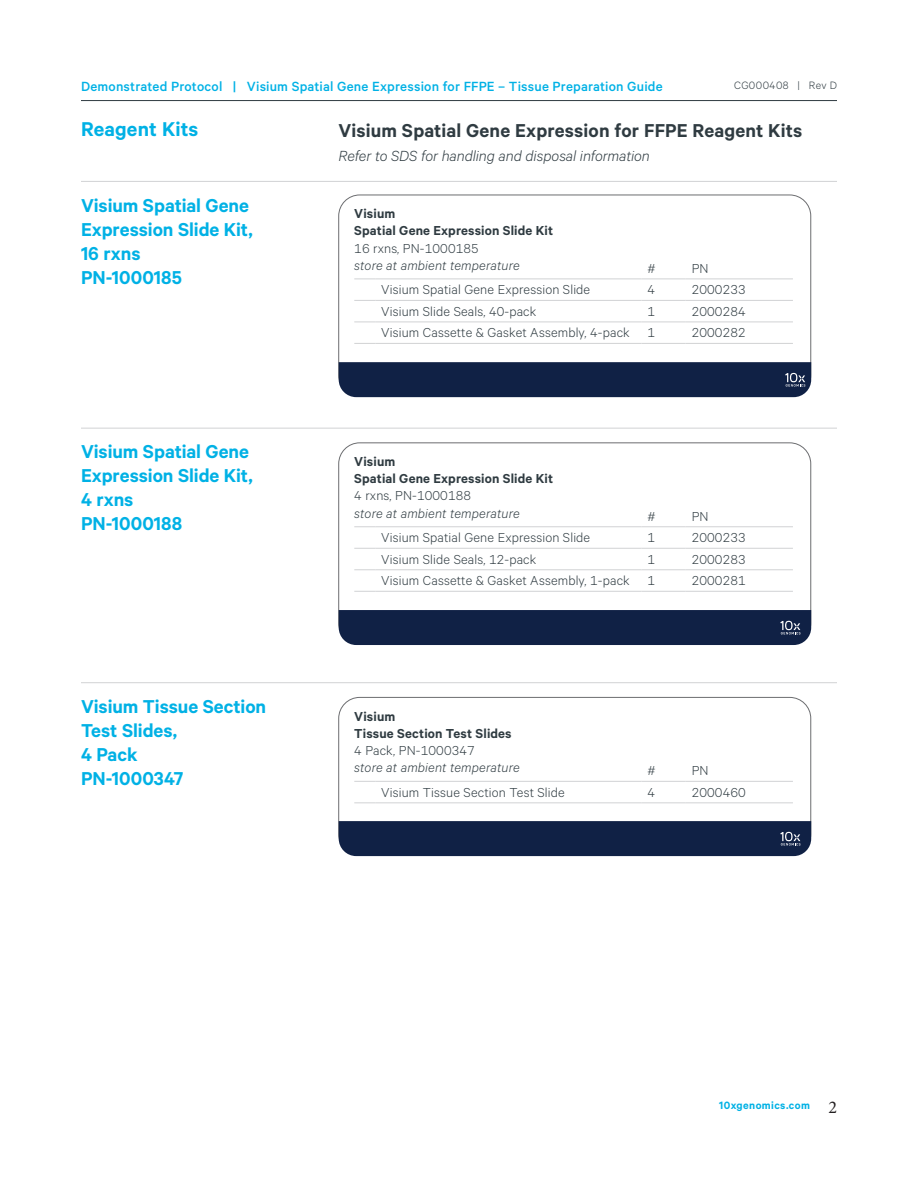
<style>
.page{position:relative;width:918px;height:1188px;background:#fff}
.page>*{position:absolute;margin:0;border:0;box-sizing:border-box;transform-origin:0 0}
.Section_Header_TOC{font:600 22.5px "Calibre";letter-spacing:.005em;color:#00b1e5}
.Section_Header_w_R{font:600 21px/24px "Calibre";letter-spacing:-.005em;color:#00b1e5}
.Section_Subheader{font:600 21px "Calibre";letter-spacing:.005em;color:#2f3b41}
.t1{font:18px "Minion Pro";color:#231f20}
.Italic_description{font:italic 300 16.5px "Calibre";letter-spacing:-.005em;color:#2f3b41}
.t2{font:500 15px "Calibre";letter-spacing:.01em;color:#00b1e5}
.Reagent_Table_Body{font:300 14.7px "Calibre";letter-spacing:.01em;color:#2f3b41}
.Reagent_Table_Body-2{font:600 14.7px/17.2px "Calibre";letter-spacing:.01em;color:#2f3b41}
.Reagent_Table_Body-3{font:italic 300 14.7px/17.2px "Calibre";letter-spacing:.01em;color:#2f3b41}
.t3{font:600 12px "Calibre";letter-spacing:.035em;color:#00b1e5}
.t4{font:300 12px "Calibre";letter-spacing:.035em;color:#2f3b41}
.s1{font-weight:300}
.s2{font-weight:300;font-style:italic}
.s3{font-weight:600;font-style:normal}
.s4{font-style:normal}
</style>
<div class="page">
<hr style="left:81px;top:100px;width:756px;height:1px;background:#2f3b41">
<hr style="left:81px;top:181px;width:756px;height:1px;background:#d1d2d4">
<svg style="left:354px;top:300px;width:21px;height:1px"></svg>
<hr style="left:375px;top:300px;width:266px;height:1px;background:#d1d2d4">
<hr style="left:641px;top:300px;width:45px;height:1px;background:#d1d2d4">
<hr style="left:686px;top:300px;width:107px;height:1px;background:#d1d2d4">
<svg style="left:354px;top:322px;width:21px;height:1px"></svg>
<hr style="left:375px;top:322px;width:266px;height:1px;background:#d1d2d4">
<hr style="left:641px;top:322px;width:45px;height:1px;background:#d1d2d4">
<hr style="left:686px;top:322px;width:107px;height:1px;background:#d1d2d4">
<svg style="left:354px;top:343px;width:21px;height:1px"></svg>
<hr style="left:375px;top:343px;width:266px;height:1px;background:#d1d2d4">
<hr style="left:641px;top:343px;width:45px;height:1px;background:#d1d2d4">
<hr style="left:686px;top:343px;width:107px;height:1px;background:#d1d2d4">
<svg style="left:354px;top:279px;width:21px;height:1px"></svg>
<hr style="left:375px;top:279px;width:266px;height:1px;background:#d1d2d4">
<hr style="left:641px;top:279px;width:45px;height:1px;background:#d1d2d4">
<hr style="left:686px;top:279px;width:107px;height:1px;background:#d1d2d4">
<div style="left:339px;top:362px;width:472px;height:35px;background:#102145"></div>
<hr style="left:81px;top:428px;width:756px;height:1px;background:#d1d2d4">
<svg style="left:354px;top:548px;width:21px;height:1px"></svg>
<hr style="left:375px;top:548px;width:266px;height:1px;background:#d1d2d4">
<hr style="left:641px;top:548px;width:45px;height:1px;background:#d1d2d4">
<hr style="left:686px;top:548px;width:107px;height:1px;background:#d1d2d4">
<svg style="left:355px;top:570px;width:20px;height:1px"></svg>
<hr style="left:375px;top:570px;width:266px;height:1px;background:#d1d2d4">
<hr style="left:641px;top:570px;width:45px;height:1px;background:#d1d2d4">
<hr style="left:686px;top:570px;width:107px;height:1px;background:#d1d2d4">
<svg style="left:354px;top:591px;width:21px;height:1px"></svg>
<hr style="left:375px;top:591px;width:266px;height:1px;background:#d1d2d4">
<hr style="left:641px;top:591px;width:45px;height:1px;background:#d1d2d4">
<hr style="left:686px;top:591px;width:107px;height:1px;background:#d1d2d4">
<svg style="left:355px;top:527px;width:20px;height:1px"></svg>
<hr style="left:375px;top:527px;width:266px;height:1px;background:#d1d2d4">
<hr style="left:641px;top:527px;width:45px;height:1px;background:#d1d2d4">
<hr style="left:686px;top:527px;width:107px;height:1px;background:#d1d2d4">
<div style="left:339px;top:610px;width:472px;height:35px;background:#102145"></div>
<hr style="left:81px;top:682px;width:756px;height:1px;background:#d1d2d4">
<svg style="left:354px;top:803px;width:21px;height:1px"></svg>
<hr style="left:375px;top:803px;width:266px;height:1px;background:#d1d2d4">
<hr style="left:641px;top:803px;width:45px;height:1px;background:#d1d2d4">
<hr style="left:686px;top:803px;width:107px;height:1px;background:#d1d2d4">
<svg style="left:354px;top:781px;width:21px;height:1px"></svg>
<hr style="left:375px;top:781px;width:266px;height:1px;background:#d1d2d4">
<hr style="left:641px;top:781px;width:45px;height:1px;background:#d1d2d4">
<hr style="left:686px;top:781px;width:107px;height:1px;background:#d1d2d4">
<div style="left:339px;top:821px;width:472px;height:35px;background:#102145"></div>
<p class="t2" style="left:81px;top:77px;width:583px">Demonstrated Protocol | Visium Spatial Gene Expression for FFPE – Tissue Preparation Guide</p>
<p class="t4" style="left:734px;top:78px;width:104px">CG000408 | Rev D</p>
<p class="Section_Header_TOC" style="left:81px;top:115px;width:119px">Reagent Kits</p>
<p class="Section_Header_w_R" style="left:81px;top:192px;width:173px">Visium Spatial Gene<br>Expression Slide Kit,<br>16 rxns<br>PN-1000185</p>
<p class="Section_Header_w_R" style="left:81px;top:439px;width:173px">Visium Spatial Gene<br>Expression Slide Kit,<br>4 rxns<br>PN-1000188</p>
<p class="Section_Header_w_R" style="left:81px;top:694px;width:187px">Visium Tissue Section<br>Test Slides,<br>4 Pack<br>PN-1000347</p>
<p class="Section_Subheader" style="left:338px;top:118px;width:465px">Visium Spatial Gene Expression for FFPE Reagent Kits</p>
<p class="Italic_description" style="left:338px;top:146px;width:313px">Refer to SDS for handling and disposal information</p>
<p class="Reagent_Table_Body-2" style="left:354px;top:204px;width:43px">Visium</p>
<p class="Reagent_Table_Body-2" style="left:354px;top:222px;width:200px">Spatial Gene Expression Slide Kit<br><span class="s1">16 rxns, PN-1000185<br></span><span class="s2">store at ambient temperature</span></p>
<p class="Reagent_Table_Body" style="left:647px;top:260px;width:10px">#</p>
<p class="Reagent_Table_Body" style="left:692px;top:260px;width:18px">PN</p>
<p class="Reagent_Table_Body" style="left:381px;top:281px;width:210px">Visium Spatial Gene Expression Slide</p>
<p class="Reagent_Table_Body" style="left:647px;top:281px;width:9px">4</p>
<p class="Reagent_Table_Body" style="left:692px;top:281px;width:56px">2000233</p>
<p class="Reagent_Table_Body" style="left:381px;top:303px;width:157px">Visium Slide Seals, 40-pack</p>
<p class="Reagent_Table_Body" style="left:647px;top:303px;width:9px">1</p>
<p class="Reagent_Table_Body" style="left:692px;top:303px;width:56px">2000284</p>
<p class="Reagent_Table_Body" style="left:381px;top:324px;width:250px">Visium Cassette &amp; Gasket Assembly, 4-pack</p>
<p class="Reagent_Table_Body" style="left:647px;top:324px;width:9px">1</p>
<p class="Reagent_Table_Body" style="left:692px;top:324px;width:56px">2000282</p>
<p class="Reagent_Table_Body-2" style="left:354px;top:452px;width:43px">Visium</p>
<p class="Reagent_Table_Body-2" style="left:354px;top:470px;width:200px">Spatial Gene Expression Slide Kit<br><span class="s1">4 rxns, PN-1000188<br></span><span class="s2">store at ambient temperature</span></p>
<p class="Reagent_Table_Body" style="left:647px;top:508px;width:10px">#</p>
<p class="Reagent_Table_Body" style="left:692px;top:508px;width:18px">PN</p>
<p class="Reagent_Table_Body" style="left:381px;top:529px;width:210px">Visium Spatial Gene Expression Slide</p>
<p class="Reagent_Table_Body" style="left:647px;top:529px;width:9px">1</p>
<p class="Reagent_Table_Body" style="left:692px;top:529px;width:56px">2000233</p>
<p class="Reagent_Table_Body" style="left:381px;top:551px;width:157px">Visium Slide Seals, 12-pack</p>
<p class="Reagent_Table_Body" style="left:647px;top:551px;width:9px">1</p>
<p class="Reagent_Table_Body" style="left:692px;top:551px;width:56px">2000283</p>
<p class="Reagent_Table_Body" style="left:381px;top:572px;width:250px">Visium Cassette &amp; Gasket Assembly, 1-pack</p>
<p class="Reagent_Table_Body" style="left:647px;top:572px;width:9px">1</p>
<p class="Reagent_Table_Body" style="left:692px;top:572px;width:56px">2000281</p>
<p class="Reagent_Table_Body-2" style="left:354px;top:707px;width:43px">Visium</p>
<p class="Reagent_Table_Body-3" style="left:354px;top:724px;width:167px"><span class="s3">Tissue Section Test Slides<br></span><span class="s4">4 Pack, PN-1000347<br></span>store at ambient temperature</p>
<p class="Reagent_Table_Body" style="left:647px;top:762px;width:10px">#</p>
<p class="Reagent_Table_Body" style="left:692px;top:762px;width:18px">PN</p>
<p class="Reagent_Table_Body" style="left:381px;top:784px;width:185px">Visium Tissue Section Test Slide</p>
<p class="Reagent_Table_Body" style="left:647px;top:784px;width:9px">4</p>
<p class="Reagent_Table_Body" style="left:692px;top:784px;width:56px">2000460</p>
<p class="t3" style="left:719px;top:1098px;width:92px">10xgenomics.com</p>
<p class="t1" style="left:828px;top:1095px;width:10px">2</p>
</div>
